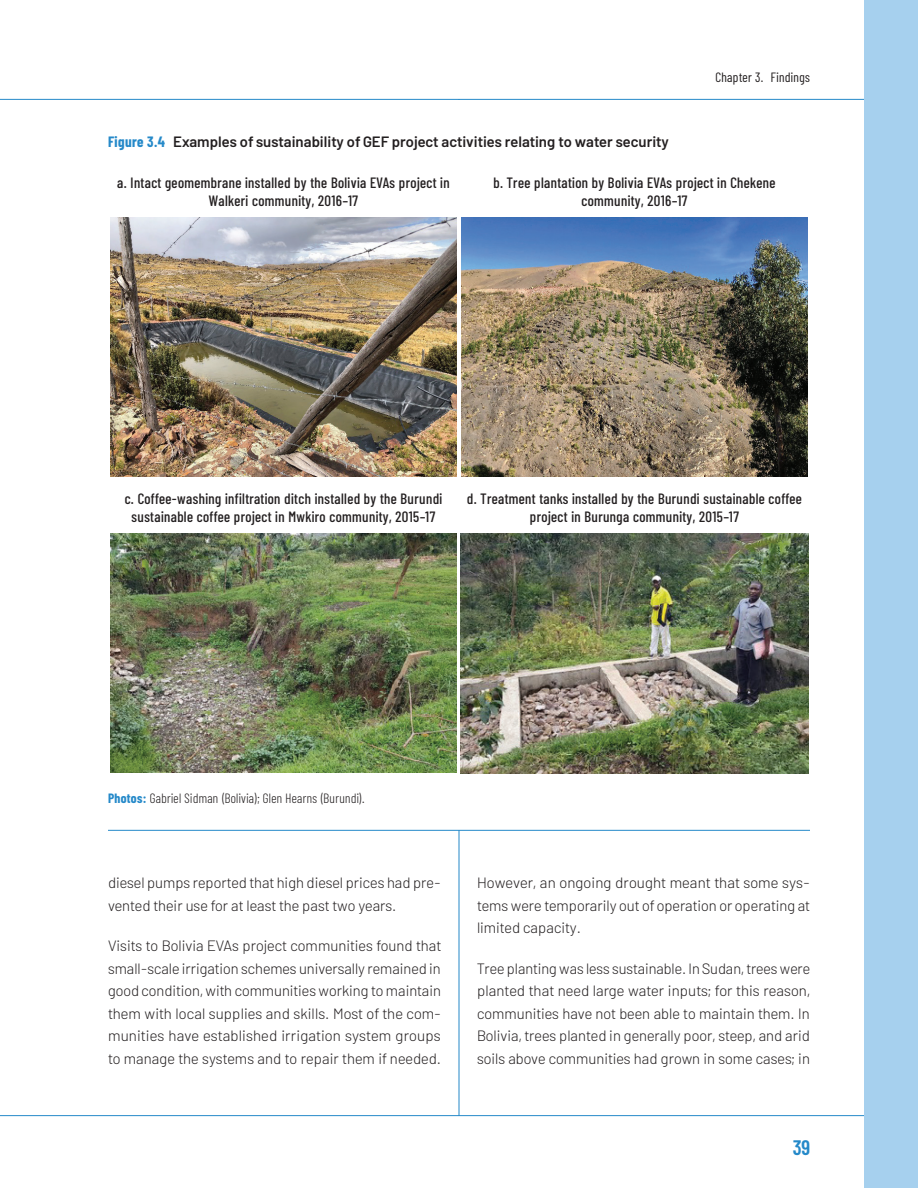
<style>
.page{position:relative;width:918px;height:1188px;background:#fff}
.page>*{position:absolute;margin:0;border:0;box-sizing:border-box;transform-origin:0 0}
.t1{font:600 21px "Barlow Condensed";color:#2589c9}
.t2{font:300 15px/22.5px "Barlow";color:#231f20;text-align:justify}
.t3{font:500 15px/18px "Barlow Condensed";letter-spacing:.025em;color:#231f20;text-align:center}
.t4{font:600 15px "Barlow";color:#231f20}
.t5{font:300 13.5px "Barlow Condensed";letter-spacing:.025em;color:#231f20}
.t6{font:13.5px "Barlow Condensed";letter-spacing:.025em;color:#231f20}
.s1{font-family:"Barlow Condensed";font-weight:700;color:#2589c9}
.s2{font-weight:700;color:#2589c9}
</style>
<div class="page">
<hr style="left:459px;top:99px;width:1px;height:1017px;background:#2589c9">
<hr style="left:0;top:1115px;width:918px;height:1px;background:#2589c9">
<hr style="left:0;top:99px;width:918px;height:1px;background:#2589c9">
<div style="left:864px;top:0;width:54px;height:1188px;background:#a6d0ee"></div>
<div style="left:108px;top:100px;width:702px;height:730px;background:#fff"></div>
<hr style="left:108px;top:830px;width:702px;height:1px;background:#2589c9">
<img style="left:111px;top:217px;width:345px;height:260px">
<img style="left:462px;top:217px;width:345px;height:260px">
<img style="left:111px;top:534px;width:345px;height:239px">
<img style="left:460px;top:534px;width:349px;height:239px">
<p class="t6" style="left:715px;top:67px;width:96px">Chapter 3. Findings</p>
<p class="t4" style="left:108px;top:131px;width:562px"><span class="s1">Figure 3.4</span> Examples of sustainability of GEF project activities relating to water security</p>
<p class="t3" style="left:117px;top:172px;width:334px">a. Intact geomembrane installed by the Bolivia EVAs project in<br>Walkeri community, 2016–17</p>
<p class="t3" style="left:494px;top:172px;width:284px">b. Tree plantation by Bolivia EVAs project in Chekene community, 2016–17</p>
<p class="t3" style="left:125px;top:488px;width:319px">c. Coffee-washing infiltration ditch installed by the Burundi sustainable coffee project in Mwkiro community, 2015–17</p>
<p class="t3" style="left:467px;top:488px;width:336px">d. Treatment tanks installed by the Burundi sustainable coffee project in Burunga community, 2015–17</p>
<p class="t5" style="left:108px;top:788px;width:258px"><span class="s2">Photos:</span> Gabriel Sidman (Bolivia); Glen Hearns (Burundi).</p>
<p class="t2" style="left:108px;top:870px;width:335px">diesel pumps reported that high diesel prices had pre&shy;vented their use for at least the past two years.</p>
<p class="t2" style="left:108px;top:933px;width:335px">Visits to Bolivia EVAs project communities found that small-scale irrigation schemes universally remained in good condition, with communities working to maintain them with local supplies and skills. Most of the com&shy;munities have established irrigation system groups to manage the systems and to repair them if needed.</p>
<p class="t2" style="left:477px;top:870px;width:335px">However, an ongoing drought meant that some sys&shy;tems were temporarily out of operation or operating at limited capacity.</p>
<p class="t2" style="left:477px;top:956px;width:335px">Tree planting was less sustainable. In Sudan, trees were planted that need large water inputs; for this reason, communities have not been able to maintain them. In Bolivia, trees planted in generally poor, steep, and arid soils above communities had grown in some cases; in</p>
<h1 class="t1" style="left:793px;top:1132px;width:19px">39</h1>
</div>
